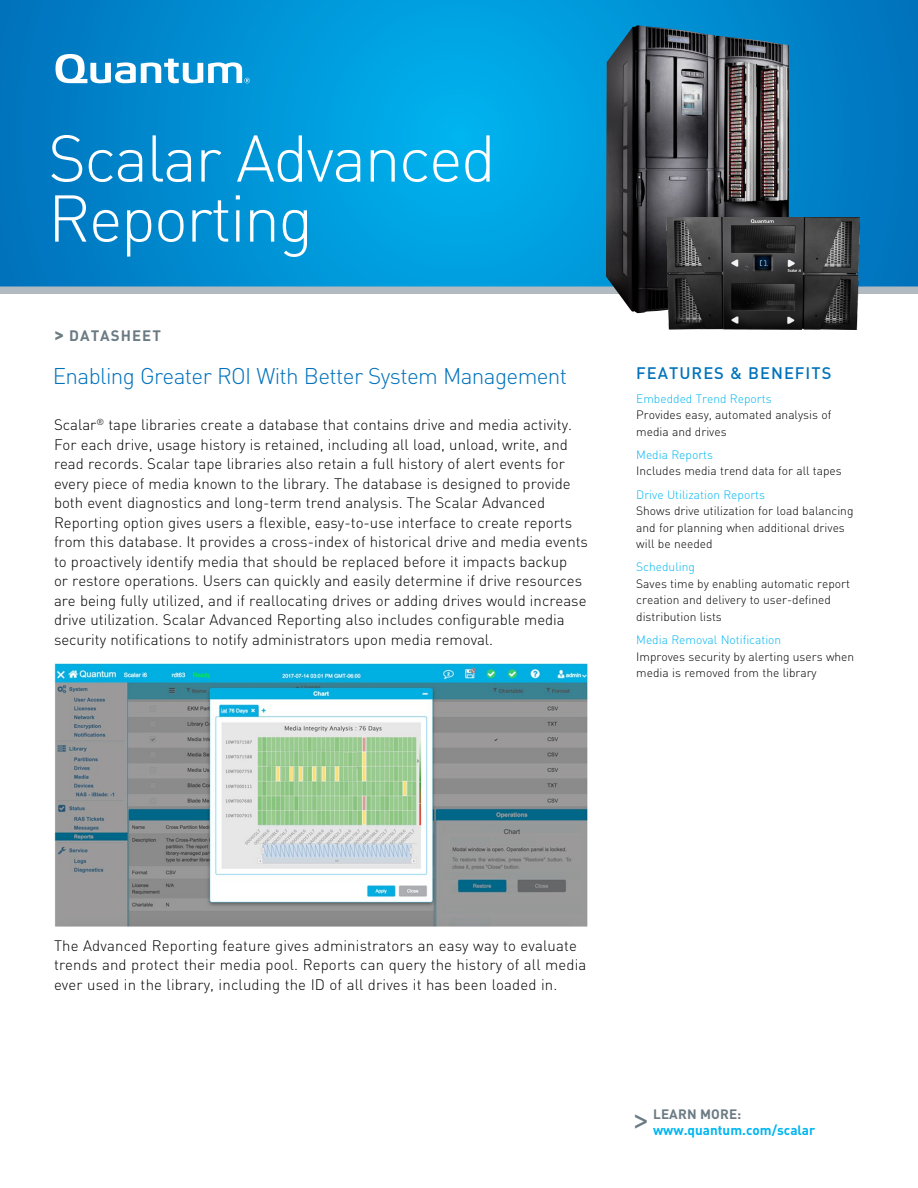
<style>
.page{position:relative;width:918px;height:1188px;background:#fff}
.page>*{position:absolute;margin:0;border:0;box-sizing:border-box;transform-origin:0 0}
.P1_main_copy_block{font:300 64.95px/60px "DIN Pro";letter-spacing:-.03em;color:#fff}
.P1_tab_title{font:35.4px "DIN Pro";color:#6b7b84}
.P1_main_copy_block-2{font:300 22.5px "DIN Pro";letter-spacing:-.03em;color:#0072bc}
.P1_tab_title-2{font:500 16.5px "DIN Pro";letter-spacing:.06em;color:#0072bc}
.P1_main_copy_block-3{font:300 15px/19.5px "DIN Pro";color:#000}
.P1_main_copy_block-4{font:700 15px "DIN Pro";letter-spacing:.07em;color:#6b7b84}
.P1_tab_title-3{font:700 13.5px "DIN Pro";color:#00b6f1}
.P1_tab_title-4{font:700 13.5px "DIN Pro";letter-spacing:.01em;color:#6b7b84}
.P1_features_and_bene{font:300 12px/16.5px "DIN Pro";color:#000}
.s1{font-size:18.75px}
.s2{color:#00b6f1}
</style>
<div class="page">
<svg style="left:0;top:0;width:918px;height:286px;background:#0091d4"></svg>
<svg style="left:56px;top:54px;width:194px;height:29px"></svg>
<div style="left:0;top:286px;width:918px;height:8px;background:#b1bac0"></div>
<img style="left:606px;top:25px;width:183px;height:288px">
<img style="left:667px;top:218px;width:193px;height:111px">
<img style="left:54px;top:663px;width:534px;height:264px">
<p class="P1_main_copy_block" style="left:48px;top:123px;width:449px">Scalar Advanced<br>Reporting</p>
<p class="P1_main_copy_block-4" style="left:54px;top:323px;width:108px"><span class="s1">&gt;</span> DATASHEET</p>
<p class="P1_main_copy_block-2" style="left:53px;top:358px;width:516px">Enabling Greater ROI With Better System Management</p>
<p class="P1_main_copy_block-3" style="left:54px;top:414px;width:536px">Scalar<sup>®</sup> tape libraries create a database that contains drive and media activity.<br>For each drive, usage history is retained, including all load, unload, write, and read records. Scalar tape libraries also retain a full history of alert events for every piece of media known to the library. The database is designed to provide both event diagnostics and long-term trend analysis. The Scalar Advanced Reporting option gives users a flexible, easy-to-use interface to create reports from this database. It provides a cross-index of historical drive and media events to proactively identify media that should be replaced before it impacts backup<br>or restore operations. Users can quickly and easily determine if drive resources are being fully utilized, and if reallocating drives or adding drives would increase drive utilization. Scalar Advanced Reporting also includes configurable media security notifications to notify administrators upon media removal.</p>
<p class="P1_tab_title-2" style="left:636px;top:360px;width:197px">FEATURES &amp; BENEFITS</p>
<p class="P1_features_and_bene" style="left:636px;top:389px;width:197px"><span class="s2">Embedded Trend Reports<br></span>Provides easy, automated analysis of media and drives</p>
<p class="P1_features_and_bene" style="left:636px;top:445px;width:207px"><span class="s2">Media Reports<br></span>Includes media trend data for all tapes</p>
<p class="P1_features_and_bene" style="left:636px;top:485px;width:219px"><span class="s2">Drive Utilization Reports<br></span>Shows drive utilization for load balancing and for planning when additional drives will be needed</p>
<p class="P1_features_and_bene" style="left:636px;top:558px;width:215px"><span class="s2">Scheduling<br></span>Saves time by enabling automatic report creation and delivery to user-defined distribution lists</p>
<p class="P1_features_and_bene" style="left:636px;top:631px;width:220px"><span class="s2">Media Removal Notification<br></span>Improves security by alerting users when media is removed from the library</p>
<p class="P1_main_copy_block-3" style="left:54px;top:934px;width:534px">The Advanced Reporting feature gives administrators an easy way to evaluate trends and protect their media pool. Reports can query the history of all media ever used in the library, including the ID of all drives it has been loaded in.</p>
<p class="P1_tab_title-4" style="left:653px;top:1103px;width:90px">LEARN MORE:</p>
<p class="P1_tab_title" style="left:632px;top:1090px;width:20px">&gt;</p>
<p class="P1_tab_title-3" style="left:653px;top:1119px;width:164px">www.quantum.com/scalar</p>
</div>
